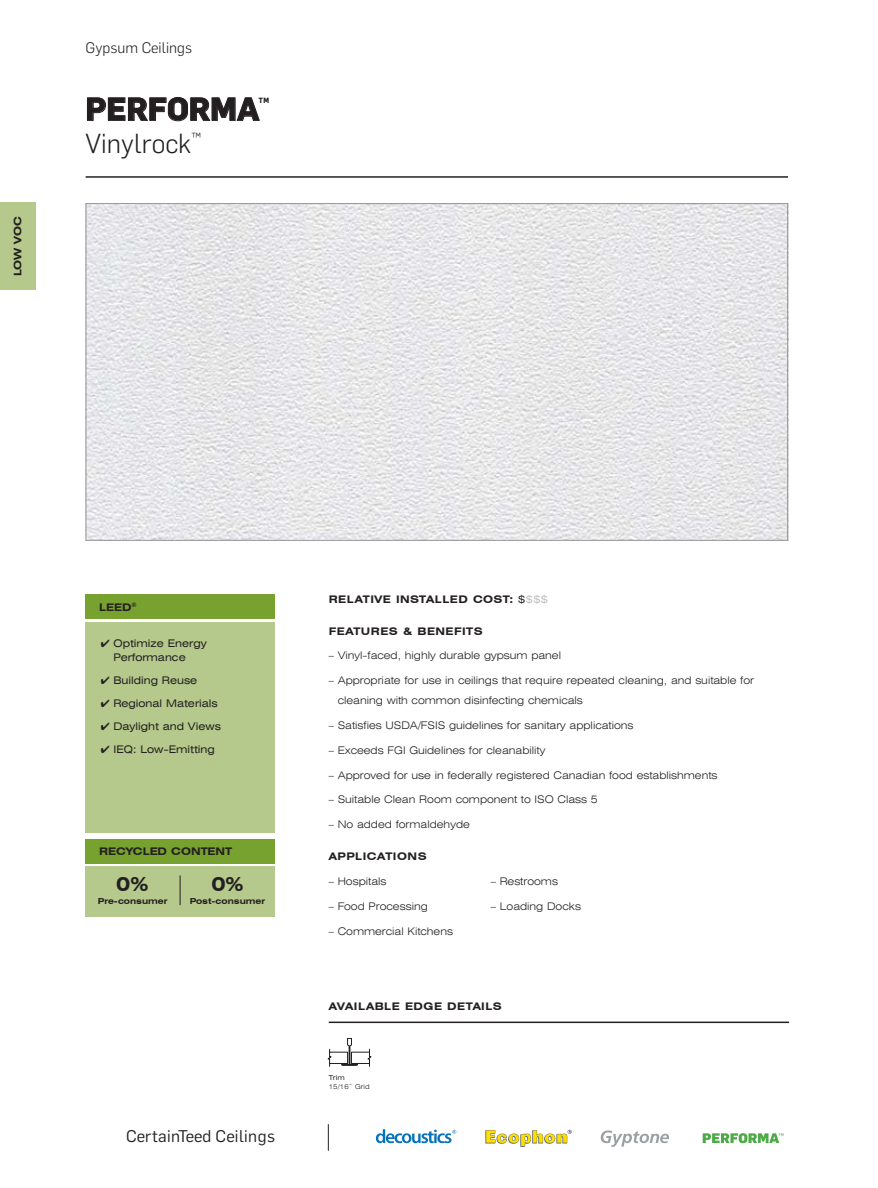
<style>
.page{position:relative;width:878px;height:1188px;background:#fff}
.page>*{position:absolute;margin:0;border:0;box-sizing:border-box;transform-origin:0 0}
.t1{font:700 31.5px "Flama";color:#231f20}
.t2{font:300 27px "Flama";color:#231f20}
.t3{font:700 expanded 19.5px "Swiss 721 BT";color:#231f20}
.t4{font:16.65px "Flama";letter-spacing:.01em;color:#231f20}
.t5{font:300 15px "Flama";color:#231f20}
.t6{font:300 expanded 10.5px/19.5px "Swiss 721 BT";color:#231f20}
.t7{font:expanded 10.5px/14.2px "Swiss 721 BT";color:#231f20}
.t8{font:700 expanded 10.5px "Swiss 721 BT";letter-spacing:.05em;color:#231f20}
.t9{font:700 expanded 10.5px "Swiss 721 BT";color:#231f20}
.t10{font:700 expanded 8.25px "Swiss 721 BT";color:#231f20}
.t11{font:300 expanded 6.75px "Swiss 721 BT";letter-spacing:.025em;color:#231f20}
.t12{font:expanded 6.75px "Swiss 721 BT";color:#231f20}
.s1{font-weight:400}
.s2{font-weight:400;color:#bcbdc0}
</style>
<div class="page">
<img style="left:88px;top:205px;width:698px;height:334px">
<svg style="left:328px;top:1038px;width:43px;height:29px"></svg>
<hr style="left:329px;top:1022px;width:460px;height:1px;background:#231f20">
<div style="left:86px;top:595px;width:189px;height:24px;background:#78a22f"></div>
<div style="left:86px;top:622px;width:189px;height:211px;background:#b4c98b"></div>
<div style="left:86px;top:839px;width:189px;height:25px;background:#78a22f"></div>
<div style="left:86px;top:866px;width:189px;height:51px;background:#b4c98b"></div>
<svg style="left:180px;top:876px;width:1px;height:29px"></svg>
<hr style="left:86px;top:176px;width:702px;height:2px;background:#231f20">
<div style="left:0;top:202px;width:35px;height:88px;background:#b4c98b"></div>
<svg style="left:87px;top:97px;width:173px;height:25px"></svg>
<svg style="left:376px;top:1129px;width:80px;height:14px"></svg>
<svg style="left:485px;top:1130px;width:86px;height:17px"></svg>
<svg style="left:600px;top:1130px;width:69px;height:17px"></svg>
<svg style="left:702px;top:1133px;width:81px;height:10px"></svg>
<svg style="left:328px;top:1125px;width:1px;height:26px"></svg>
<p class="t8" style="left:11px;top:276px;width:62px;rotate:-90deg">LOW VOC</p>
<h3 class="t5" style="left:86px;top:38px;width:108px">Gypsum Ceilings</h3>
<h1 class="t1" style="left:86px;top:86px;width:186px">PERFORMA<sup>™</sup></h1>
<h2 class="t2" style="left:86px;top:125px;width:117px">Vinylrock<sup>™</sup></h2>
<p class="t8" style="left:99px;top:601px;width:39px">LEED<sup>®</sup></p>
<p class="t7" style="left:113px;top:636px;width:95px;text-indent:-13px">✔ Optimize Energy<br>Performance</p>
<p class="t7" style="left:101px;top:673px;width:98px">✔ Building Reuse</p>
<p class="t7" style="left:101px;top:696px;width:118px">✔ Regional Materials</p>
<p class="t7" style="left:101px;top:719px;width:122px">✔ Daylight and Views</p>
<p class="t7" style="left:101px;top:742px;width:116px">✔ IEQ: Low-Emitting</p>
<p class="t9" style="left:99px;top:845px;width:135px">RECYCLED CONTENT</p>
<h3 class="t3" style="left:116px;top:873px;width:34px">0%</h3>
<h3 class="t3" style="left:211px;top:873px;width:34px">0%</h3>
<p class="t10" style="left:98px;top:896px;width:71px">Pre-consumer</p>
<p class="t10" style="left:190px;top:896px;width:77px">Post-consumer</p>
<h3 class="t4" style="left:126px;top:1125px;width:150px">CertainTeed Ceilings</h3>
<p class="t8" style="left:329px;top:593px;width:221px">RELATIVE INSTALLED COST: <span class="s1">$</span><span class="s2">$$$</span></p>
<p class="t8" style="left:329px;top:625px;width:155px">FEATURES &amp; BENEFITS</p>
<p class="t6" style="left:329px;top:646px;width:234px">– Vinyl-faced, highly durable gypsum panel</p>
<p class="t6" style="left:338px;top:671px;width:418px;text-indent:-9px">– Appropriate for use in ceilings that require repeated cleaning, and suitable for cleaning with common disinfecting chemicals</p>
<p class="t6" style="left:329px;top:715px;width:306px">– Satisfies USDA/FSIS guidelines for sanitary applications</p>
<p class="t6" style="left:329px;top:740px;width:218px">– Exceeds FGI Guidelines for cleanability</p>
<p class="t6" style="left:329px;top:765px;width:390px">– Approved for use in federally registered Canadian food establishments</p>
<p class="t6" style="left:329px;top:790px;width:270px">– Suitable Clean Room component to ISO Class 5</p>
<p class="t6" style="left:329px;top:815px;width:143px">– No added formaldehyde</p>
<p class="t8" style="left:329px;top:850px;width:99px">APPLICATIONS</p>
<p class="t6" style="left:329px;top:872px;width:59px">– Hospitals</p>
<p class="t6" style="left:491px;top:872px;width:69px">– Restrooms</p>
<p class="t6" style="left:329px;top:897px;width:101px">– Food Processing</p>
<p class="t6" style="left:491px;top:897px;width:92px">– Loading Docks</p>
<p class="t6" style="left:329px;top:921px;width:126px">– Commercial Kitchens</p>
<p class="t8" style="left:329px;top:1000px;width:175px">AVAILABLE EDGE DETAILS</p>
<p class="t12" style="left:329px;top:1073px;width:18px">Trim</p>
<p class="t11" style="left:329px;top:1083px;width:43px">15/16˝ Grid</p>
</div>
